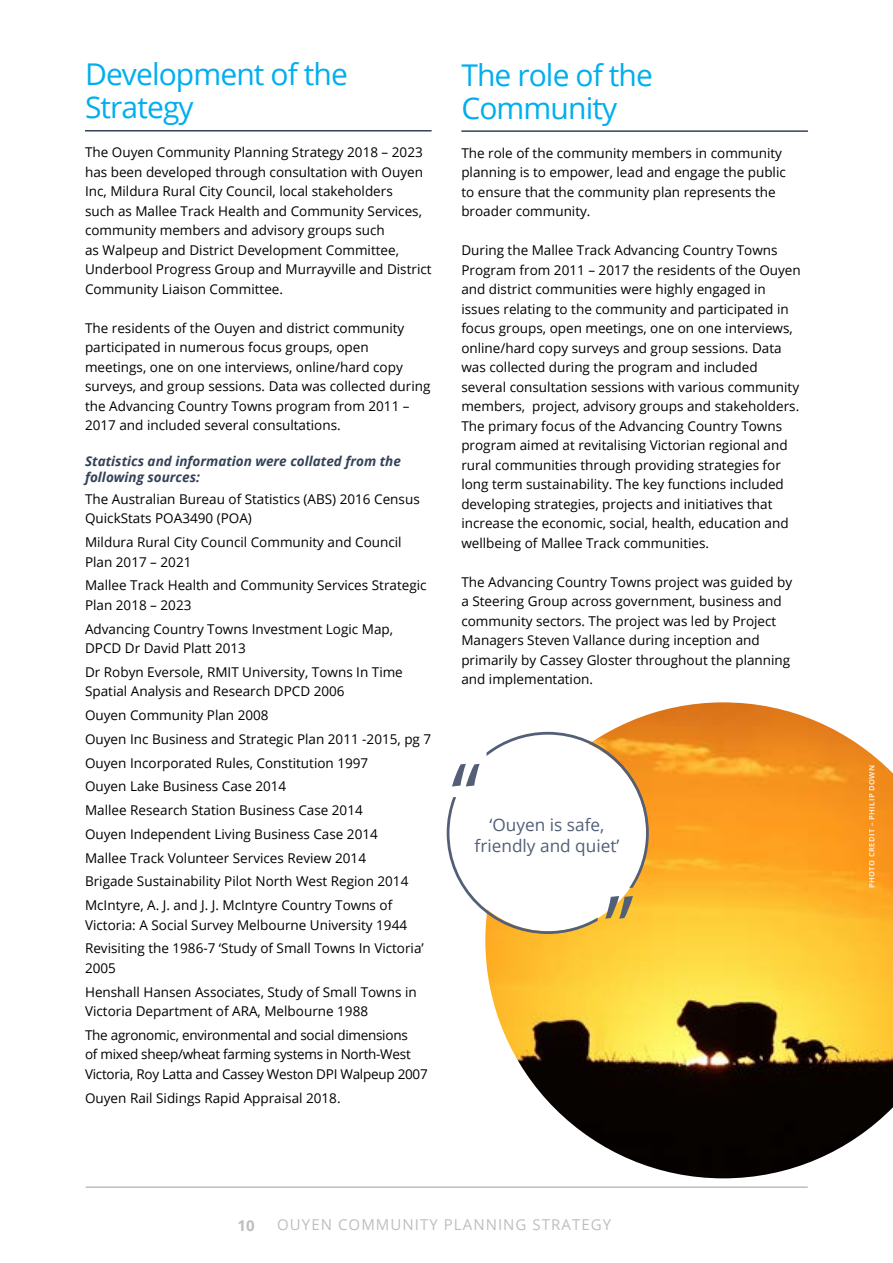
<style>
.page{position:relative;width:893px;height:1263px;background:#fff}
.page>*{position:absolute;margin:0;border:0;box-sizing:border-box;transform-origin:0 0}
.t1{font:30px/33px "Open Sans";letter-spacing:-.03em;color:#00aeef}
.t2{font:17.25px/20.7px "Open Sans";color:#525f76;text-align:center}
.t3{font:15px "Open Sans";letter-spacing:.07em;color:#bcbec0}
.t4{font:700 15px "Open Sans";color:#bcbec0}
.t5{font:13.5px/19.5px "Open Sans";color:#000}
.t6{font:13.5px/23.7px "Open Sans";letter-spacing:-.02em;color:#000}
.t7{font:italic 700 13.5px/16.2px "Open Sans";color:#344258}
.t8{font:700 7.5px "Open Sans";letter-spacing:.05em;color:#fff}
</style>
<div class="page">
<hr style="left:86px;top:1186px;width:722px;height:2px;background:#bcbec0">
<img style="left:485px;top:702px;width:408px;height:476px">
<hr style="left:85px;top:130px;width:347px;height:2px;background:#344258">
<hr style="left:461px;top:130px;width:347px;height:2px;background:#344258">
<svg style="left:447px;top:732px;width:202px;height:202px"></svg>
<h1 class="t1" style="left:85px;top:57px;width:264px">Development of the<br>Strategy</h1>
<p class="t5" style="left:85px;top:142px;width:348px">The Ouyen Community Planning Strategy 2018 – 2023 has been developed through consultation with Ouyen Inc, Mildura Rural City Council, local stakeholders<br>such as Mallee Track Health and Community Services, community members and advisory groups such<br>as Walpeup and District Development Committee, Underbool Progress Group and Murrayville and District Community Liaison Committee.</p>
<p class="t5" style="left:85px;top:318px;width:347px">The residents of the Ouyen and district community participated in numerous focus groups, open meetings, one on one interviews, online/hard copy surveys, and group sessions. Data was collected during the Advancing Country Towns program from 2011 – 2017 and included several consultations.</p>
<p class="t7" style="left:85px;top:453px;width:317px">Statistics and information were collated from the following sources:</p>
<p class="t5" style="left:85px;top:489px;width:336px">The Australian Bureau of Statistics (ABS) 2016 Census<br>QuickStats POA3490 (POA)</p>
<p class="t5" style="left:85px;top:532px;width:318px">Mildura Rural City Council Community and Council<br>Plan 2017 – 2021</p>
<p class="t5" style="left:85px;top:575px;width:343px">Mallee Track Health and Community Services Strategic<br>Plan 2018 – 2023</p>
<p class="t5" style="left:85px;top:618px;width:310px">Advancing Country Towns Investment Logic Map,<br>DPCD Dr David Platt 2013</p>
<p class="t5" style="left:85px;top:662px;width:319px">Dr Robyn Eversole, RMIT University, Towns In Time<br>Spatial Analysis and Research DPCD 2006</p>
<p class="t5" style="left:85px;top:703px;width:348px;line-height:23.7px">Ouyen Community Plan 2008<br>Ouyen Inc Business and Strategic Plan 2011 -2015, pg 7<br>Ouyen Incorporated Rules, Constitution 1997<br>Ouyen Lake Business Case 2014<br>Mallee Research Station Business Case 2014<br>Ouyen Independent Living Business Case 2014<br>Mallee Track Volunteer Services Review 2014<br>Brigade Sustainability Pilot North West Region 2014<br>McIntyre, A. J. and J. J. McIntyre Country Towns of</p>
<p class="t5" style="left:85px;top:912px;width:340px;line-height:23.7px">Victoria: A Social Survey Melbourne University 1944<br>Revisiting the 1986-7 ‘Study of Small Towns In Victoria’</p>
<p class="t5" style="left:85px;top:956px;width:333px;line-height:23.7px">2005<br>Henshall Hansen Associates, Study of Small Towns in</p>
<p class="t6" style="left:85px;top:999px;width:324px">Victoria Department of ARA, Melbourne 1988<br>The agronomic, environmental and social dimensions</p>
<p class="t6" style="left:85px;top:1044px;width:344px;line-height:19.5px">of mixed sheep/wheat farming systems in North-West<br>Victoria, Roy Latta and Cassey Weston DPI Walpeup 2007</p>
<p class="t5" style="left:85px;top:1087px;width:257px">Ouyen Rail Sidings Rapid Appraisal 2018.</p>
<h1 class="t1" style="left:461px;top:58px;width:193px">The role of the<br>Community</h1>
<p class="t5" style="left:461px;top:143px;width:326px">The role of the community members in community planning is to empower, lead and engage the public to ensure that the community plan represents the broader community.</p>
<p class="t5" style="left:461px;top:240px;width:341px">During the Mallee Track Advancing Country Towns Program from 2011 – 2017 the residents of the Ouyen and district communities were highly engaged in issues relating to the community and participated in focus groups, open meetings, one on one interviews, online/hard copy surveys and group sessions. Data was collected during the program and included several consultation sessions with various community members, project, advisory groups and stakeholders.<br>The primary focus of the Advancing Country Towns program aimed at revitalising Victorian regional and rural communities through providing strategies for long term sustainability. The key functions included developing strategies, projects and initiatives that increase the economic, social, health, education and wellbeing of Mallee Track communities.</p>
<p class="t5" style="left:461px;top:572px;width:332px">The Advancing Country Towns project was guided by a Steering Group across government, business and community sectors. The project was led by Project Managers Steven Vallance during inception and primarily by Cassey Gloster throughout the planning and implementation.</p>
<p class="t2" style="left:475px;top:814px;width:146px">‘Ouyen is safe, friendly and quiet’</p>
<p class="t4" style="left:238px;top:1215px;width:19px">10</p>
<p class="t3" style="left:277px;top:1215px;width:335px">OUYEN COMMUNITY PLANNING STRATEGY</p>
<p class="t8" style="left:867px;top:888px;width:125px;rotate:-90deg">PHOTO CREDIT – PHILIP DOWN</p>
</div>
